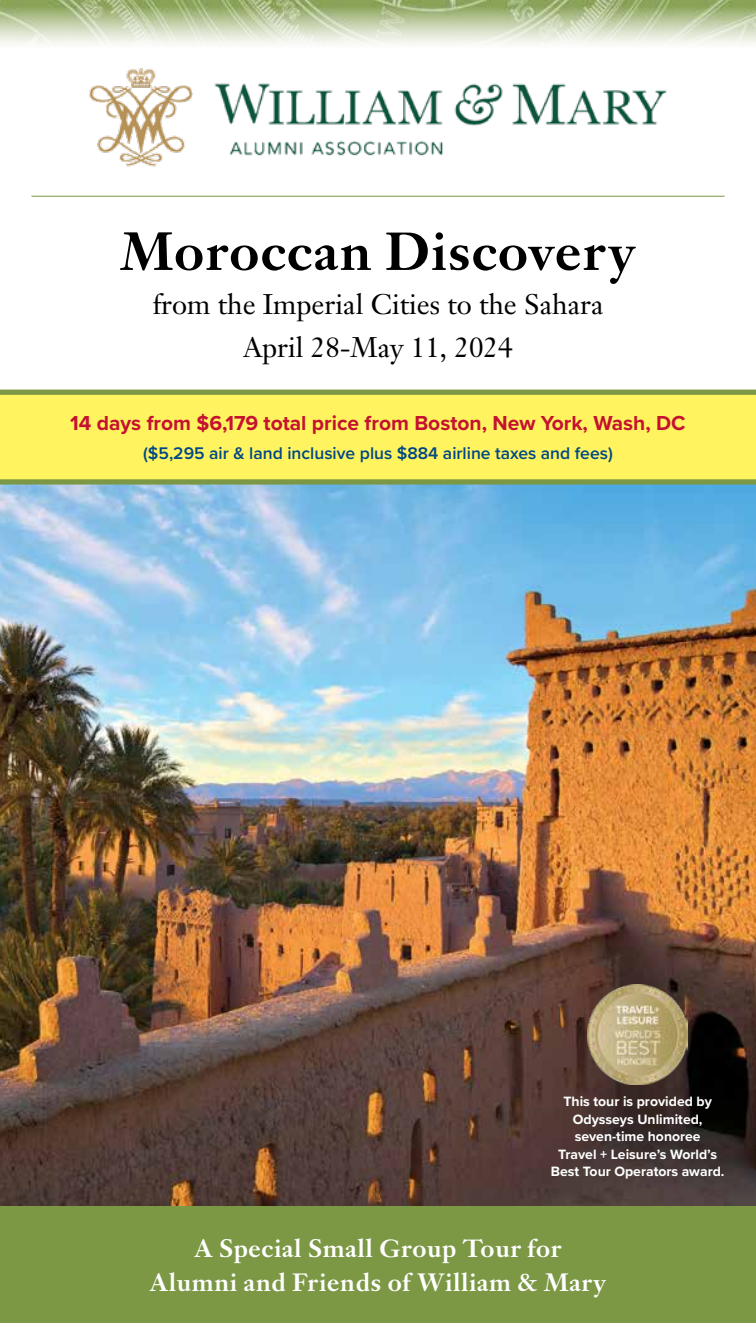
<style>
.page{position:relative;width:756px;height:1323px;background:#fff}
.page>*{position:absolute;margin:0;border:0;box-sizing:border-box;transform-origin:0 0}
.t1{font:500 56px "Janson URW";color:#000}
.t2{font:28px/43.8px "Janson Text LT Pro";color:#000;text-align:center}
.t3{font:500 26.25px/35px "Janson URW";color:#fff;text-align:center}
.t4{font:700 21px "Proxima Nova";color:#c41230}
.t5{font:600 17.5px "Proxima Nova";color:#004785}
.t6{font:700 14px/17.5px "Proxima Nova";color:#fff;text-align:center}
</style>
<div class="page">
<img style="left:0;top:485px;width:756px;height:721px">
<div style="left:0;top:1206px;width:756px;height:117px;background:#7c9845"></div>
<div style="left:0;top:392px;width:756px;height:88px;background:#fff45f"></div>
<div style="left:0;top:390px;width:756px;height:5px;background:#7c9845"></div>
<div style="left:0;top:479px;width:756px;height:6px;background:#7c9845"></div>
<img style="left:0;top:0;width:756px;height:45px">
<img style="left:588px;top:985px;width:100px;height:99px">
<hr style="left:32px;top:196px;width:692px;height:1px;background:#7c9845">
<img style="left:89px;top:69px;width:578px;height:98px">
<h1 class="t1" style="left:120px;top:220px;width:518px">Moroccan Discovery</h1>
<h2 class="t2" style="left:152px;top:282px;width:453px">from the Imperial Cities to the Sahara<br>April 28-May 11, 2024</h2>
<h3 class="t4" style="left:70px;top:407px;width:617px">14 days from $6,179 total price from Boston, New York, Wash, DC</h3>
<p class="t5" style="left:143px;top:440px;width:471px">($5,295 air &amp; land inclusive plus $884 airline taxes and fees)</p>
<p class="t6" style="left:551px;top:1092px;width:175px">This tour is provided by<br>Odysseys Unlimited, seven-time honoree<br>Travel + Leisure’s World’s<br>Best Tour Operators award.</p>
<h3 class="t3" style="left:149px;top:1231px;width:459px">A Special Small Group Tour for<br>Alumni and Friends of William &amp; Mary</h3>
</div>
